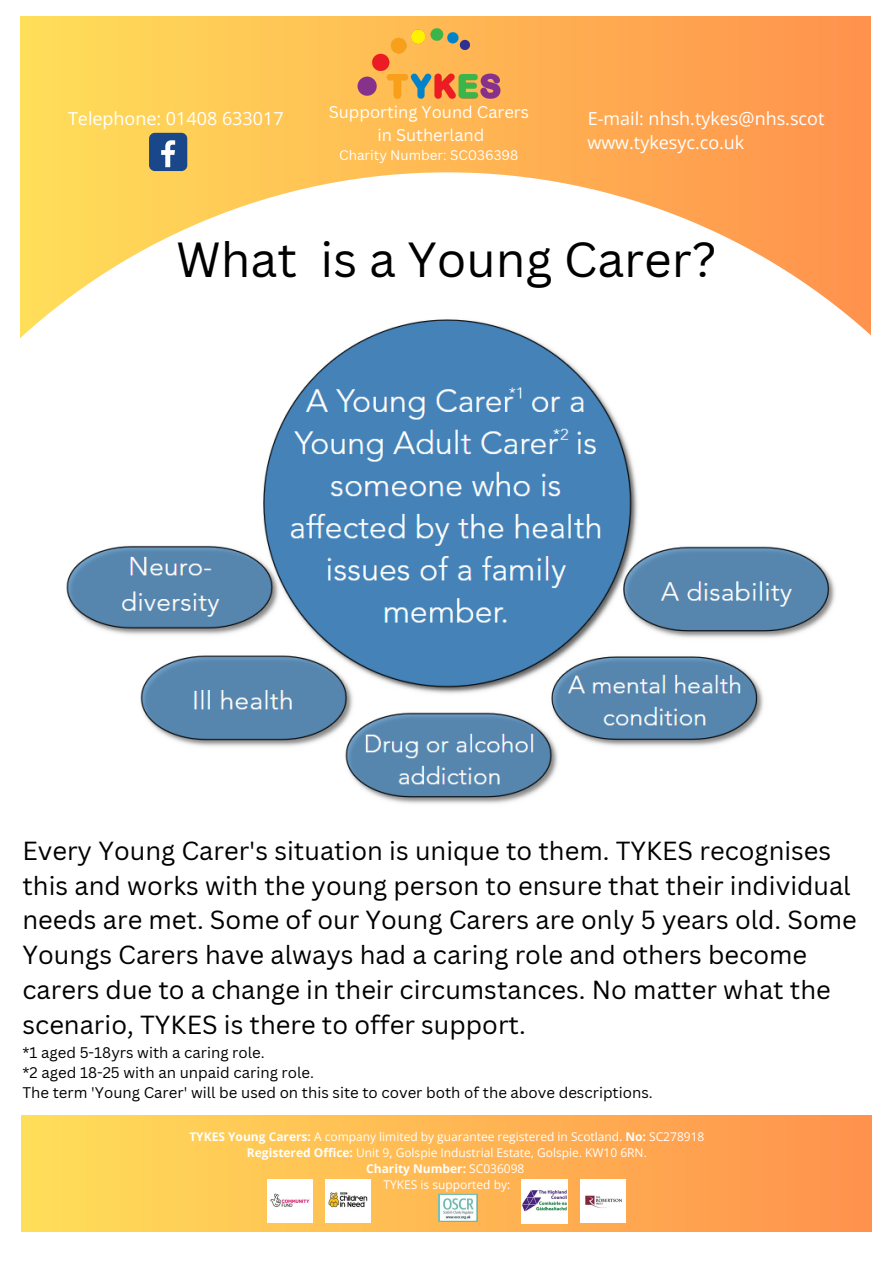
<style>
.page{position:relative;width:893px;height:1264px;background:#fff}
.page>*{position:absolute;margin:0;border:0;box-sizing:border-box;transform-origin:0 0}
.t1{font:48px "Canva Sans";color:#000}
.t2{font:25.5px/34.8px "Canva Sans";color:#000}
.t3{font:18px "Open Sans";color:#fff}
.t4{font:16.5px "Canva Sans";color:#fff}
.t5{font:15px "Canva Sans";color:#000}
.t6{font:13.5px "Canva Sans";color:#fff}
.t7{font:12px "Open Sans";color:#fff}
.t8{font:700 12px "Open Sans";color:#fff}
.s1{font-weight:700}
.s2{font-weight:400}
</style>
<div class="page">
<div style="left:21px;top:16px;width:849px;height:346px;background:linear-gradient(to right,#ffde59,#ff924d)"></div>
<img style="left:333px;top:16px;width:191px;height:114px">
<svg style="left:20px;top:172px;width:851px;height:190px"></svg>
<div style="left:22px;top:1115px;width:849px;height:116px;background:linear-gradient(to right,#ffdf5b,#ff924e)"></div>
<img style="left:438px;top:1193px;width:39px;height:28px">
<img style="left:267px;top:1179px;width:45px;height:42px">
<img style="left:580px;top:1179px;width:45px;height:42px">
<img style="left:521px;top:1179px;width:46px;height:44px">
<img style="left:325px;top:1179px;width:45px;height:42px">
<img style="left:57px;top:310px;width:779px;height:494px">
<div style="left:149px;top:133px;width:38px;height:38px;background:#1a4789;border-radius:6px"></div>
<svg style="left:161px;top:140px;width:14px;height:27px"></svg>
<p class="t4" style="left:329px;top:100px;width:202px">Supporting Yound Carers</p>
<p class="t4" style="left:377px;top:123px;width:108px">in Sutherland</p>
<p class="t6" style="left:339px;top:145px;width:181px">Charity Number: SC036398</p>
<p class="t3" style="left:68px;top:105px;width:217px">Telephone: 01408 633017</p>
<p class="t3" style="left:587px;top:105px;width:238px">E-mail: nhsh.tykes@nhs.scot</p>
<p class="t3" style="left:587px;top:130px;width:158px">www.tykesyc.co.uk</p>
<p class="t1" style="left:176px;top:225px;width:542px">What is a Young Carer?</p>
<p class="t2" style="left:22px;top:832px;width:835px">Every Young Carer's situation is unique to them. TYKES recognises this and works with the young person to ensure that their individual needs are met. Some of our Young Carers are only 5 years old. Some Youngs Carers have always had a caring role and others become carers due to a change in their circumstances. No matter what the scenario, TYKES is there to offer support.</p>
<p class="t5" style="left:22px;top:1041px;width:244px">*1 aged 5-18yrs with a caring role.</p>
<p class="t5" style="left:22px;top:1061px;width:293px">*2 aged 18-25 with an unpaid caring role.</p>
<p class="t5" style="left:22px;top:1082px;width:631px">The term 'Young Carer' will be used on this site to cover both of the above descriptions.</p>
<p class="t7" style="left:189px;top:1128px;width:516px"><span class="s1">TYKES Young Carers:</span> A company limited by guarantee registered in Scotland. <span class="s1">No:</span> SC278918</p>
<p class="t7" style="left:247px;top:1144px;width:401px"><span class="s1">Registered Office:</span> Unit 9, Golspie Industrial Estate, Golspie. KW10 6RN.</p>
<p class="t8" style="left:366px;top:1159px;width:160px">Charity Number: <span class="s2">SC036098</span></p>
<p class="t7" style="left:383px;top:1175px;width:128px">TYKES is supported by:</p>
</div>
